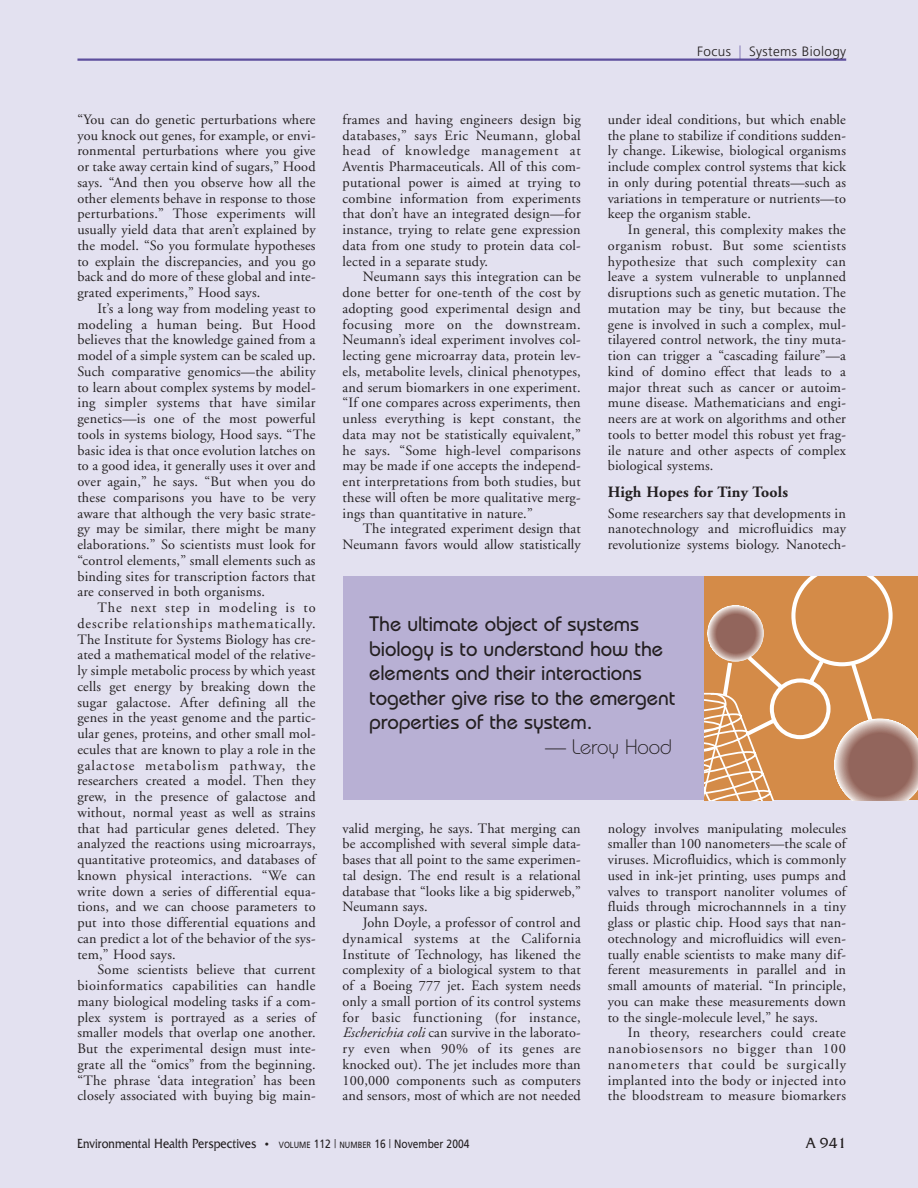
<style>
.page{position:relative;width:918px;height:1188px;background:#e3e1f0}
.page>*{position:absolute;margin:0;border:0;box-sizing:border-box;transform-origin:0 0}
.t1{font:500 21px/24.6px "Bauhaus IT Cby BT";letter-spacing:-.005em;color:#231f20}
.t2{font:300 21px "Bauhaus IT Cby BT";letter-spacing:-.005em;color:#231f20}
.t3{font:700 15.75px "Adobe Garamond";letter-spacing:.015em;color:#231f20}
.t4{font:15px "Friz Quadrata IT Cby BT";color:#231f20}
.t5{font:14.25px/15.8px "Adobe Garamond";letter-spacing:.01em;color:#231f20;text-align:justify}
.t6{font:13.5px "Friz Quadrata IT Cby BT";color:#231f20;scale:.85 1}
.t7{font:300 13.5px "Frutiger";letter-spacing:.03em;color:#231f20}
.s1{font-size:18px;color:#5d4e9d}
.s2{font-style:italic}
.s3{font-size:10.5px}
.s4{font-family:"Frutiger";font-size:9px}
.s5{font-family:"Frutiger";font-size:12px}
.s6{font-family:"Frutiger";font-weight:300;font-size:12px}
</style>
<div class="page">
<hr style="left:77px;top:58px;width:769px;height:3px;background:#5d4e9d">
<div style="left:343px;top:576px;width:569px;height:224px;background:#b8b0d4"></div>
<svg style="left:705px;top:576px;width:213px;height:224px;background:#d09361"></svg>
<p class="t5" style="left:77px;top:113px;width:240px">“You can do genetic perturbations where you knock out genes, for example, or envi&shy;ronmental perturbations where you give or take away certain kind of sugars,” Hood says. “And then you observe how all the other elements behave in response to those perturbations.” Those experiments will usually yield data that aren’t explained by the model. “So you formulate hypotheses to explain the discrepancies, and you go back and do more of these global and inte&shy;grated experiments,” Hood says.</p>
<p class="t5" style="left:77px;top:302px;width:240px;text-indent:20px">It’s a long way from modeling yeast to modeling a human being. But Hood believes that the knowledge gained from a model of a simple system can be scaled up.<br>Such comparative genomics—the ability to learn about complex systems by model&shy;ing simpler systems that have similar genetics—is one of the most powerful tools in systems biology, Hood says. “The basic idea is that once evolution latches on to a good idea, it generally uses it over and over again,” he says. “But when you do these comparisons you have to be very aware that although the very basic strate&shy;gy may be similar, there might be many elaborations.” So scientists must look for “control elements,” small elements such as binding sites for transcription factors that are conserved in both organisms.</p>
<p class="t5" style="left:77px;top:601px;width:240px;text-indent:20px">The next step in modeling is to describe relationships mathematically.<br>The Institute for Systems Biology has cre&shy;ated a mathematical model of the relative&shy;ly simple metabolic process by which yeast cells get energy by breaking down the sugar galactose. After defining all the genes in the yeast genome and the partic&shy;ular genes, proteins, and other small mol&shy;ecules that are known to play a role in the galactose metabolism pathway, the researchers created a model. Then they grew, in the presence of galactose and without, normal yeast as well as strains that had particular genes deleted. They analyzed the reactions using microarrays, quantitative proteomics, and databases of known physical interactions. “We can write down a series of differential equa&shy;tions, and we can choose parameters to put into those differential equations and can predict a lot of the behavior of the sys&shy;tem,” Hood says.</p>
<p class="t5" style="left:77px;top:963px;width:240px;text-indent:20px">Some scientists believe that current bioinformatics capabilities can handle many biological modeling tasks if a com&shy;plex system is portrayed as a series of smaller models that overlap one another.<br>But the experimental design must inte&shy;grate all the “omics” from the beginning. “The phrase ‘data integration’ has been closely associated with buying big main-</p>
<p class="t5" style="left:343px;top:113px;width:240px">frames and having engineers design big databases,” says Eric Neumann, global head of knowledge management at Aventis Pharmaceuticals. All of this com&shy;putational power is aimed at trying to combine information from experiments that don’t have an integrated design—for instance, trying to relate gene expression data from one study to protein data col&shy;lected in a separate study.</p>
<p class="t5" style="left:343px;top:270px;width:240px;text-indent:20px">Neumann says this integration can be done better for one-tenth of the cost by adopting good experimental design and focusing more on the downstream.<br>Neumann’s ideal experiment involves col&shy;lecting gene microarray data, protein lev&shy;els, metabolite levels, clinical phenotypes, and serum biomarkers in one experiment. “If one compares across experiments, then unless everything is kept constant, the data may not be statistically equivalent,” he says. “Some high-level comparisons may be made if one accepts the independ&shy;ent interpretations from both studies, but these will often be more qualitative merg&shy;ings than quantitative in nature.”</p>
<p class="t5" style="left:343px;top:522px;width:240px;text-align:right">The integrated experiment design that<br>Neumann favors would allow statistically</p>
<p class="t7" style="left:697px;top:45px;width:150px">Focus <span class="s1">|</span> Systems Biology</p>
<p class="t5" style="left:608px;top:113px;width:240px">under ideal conditions, but which enable the plane to stabilize if conditions sudden&shy;ly change. Likewise, biological organisms include complex control systems that kick in only during potential threats—such as variations in temperature or nutrients—to keep the organism stable.</p>
<p class="t5" style="left:608px;top:223px;width:240px;text-indent:20px">In general, this complexity makes the organism robust. But some scientists hypothesize that such complexity can leave a system vulnerable to unplanned disruptions such as genetic mutation. The mutation may be tiny, but because the gene is involved in such a complex, mul&shy;tilayered control network, the tiny muta&shy;tion can trigger a “cascading failure”—a kind of domino effect that leads to a major threat such as cancer or autoim&shy;mune disease. Mathematicians and engi&shy;neers are at work on algorithms and other tools to better model this robust yet frag&shy;ile nature and other aspects of complex biological systems.</p>
<p class="t3" style="left:608px;top:485px;width:182px">High Hopes for Tiny Tools</p>
<p class="t5" style="left:608px;top:506px;width:240px">Some researchers say that developments in nanotechnology and microfluidics may revolutionize systems biology. Nanotech-</p>
<h1 class="t1" style="left:369px;top:614px;width:308px">The ultimate object of systems biology is to understand how the elements and their interactions together give rise to the emergent properties of the system.</h1>
<h1 class="t2" style="left:545px;top:739px;width:128px">— Leroy Hood</h1>
<p class="t5" style="left:343px;top:821px;width:240px">valid merging, he says. That merging can be accomplished with several simple data&shy;bases that all point to the same experimen&shy;tal design. The end result is a relational database that “looks like a big spiderweb,” Neumann says.</p>
<p class="t5" style="left:343px;top:916px;width:240px;text-indent:20px">John Doyle, a professor of control and dynamical systems at the California Institute of Technology, has likened the complexity of a biological system to that of a Boeing 777 jet. Each system needs only a small portion of its control systems for basic functioning (for instance, <span class="s2">Escherichia coli</span> can survive in the laborato&shy;ry even when 90% of its genes are knocked out). The jet includes more than 100,000 components such as computers and sensors, most of which are not needed</p>
<p class="t5" style="left:608px;top:821px;width:240px">nology involves manipulating molecules smaller than 100 nanometers—the scale of viruses. Microfluidics, which is commonly used in ink-jet printing, uses pumps and valves to transport nanoliter volumes of fluids through microchannnels in a tiny glass or plastic chip. Hood says that nan&shy;otechnology and microfluidics will even&shy;tually enable scientists to make many dif&shy;ferent measurements in parallel and in small amounts of material. “In principle, you can make these measurements down to the single-molecule level,” he says.</p>
<p class="t5" style="left:608px;top:1026px;width:240px;text-indent:20px">In theory, researchers could create nanobiosensors no bigger than 100 nanometers that could be surgically implanted into the body or injected into the bloodstream to measure biomarkers</p>
<p class="t6" style="left:77px;top:1138px;width:463px">Environmental Health Perspectives <span class="s3">•</span> <span class="s4">VOLUME</span> <span class="s5">112</span> <span class="s6">|</span> <span class="s4">NUMBER</span> <span class="s5">16</span> <span class="s6">|</span> <span class="s5">November 2004</span></p>
<p class="t4" style="left:806px;top:1137px;width:42px">A 941</p>
</div>
